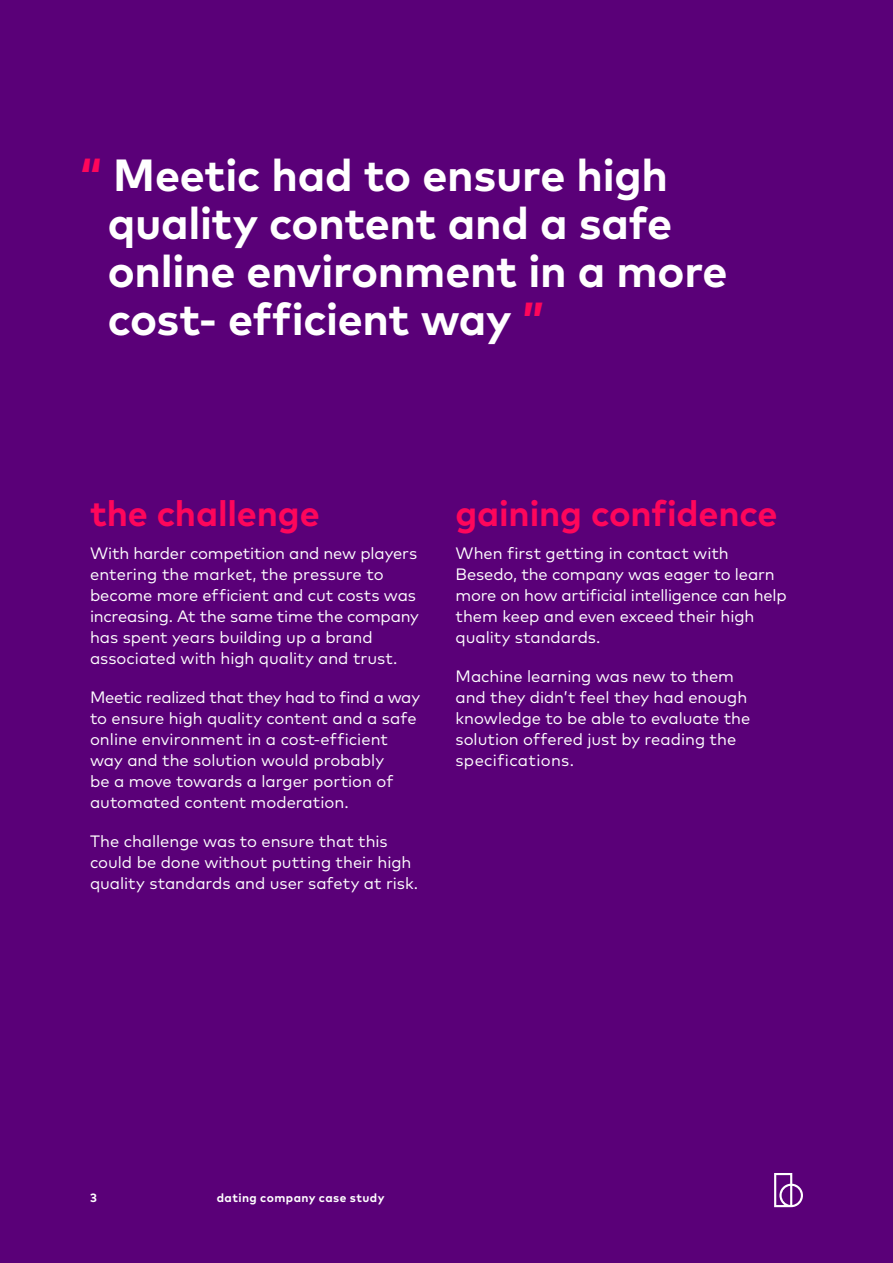
<style>
.page{position:relative;width:893px;height:1263px;background:#5a0078}
.page>*{position:absolute;margin:0;border:0;box-sizing:border-box;transform-origin:0 0}
.t1{font:700 45px/48px "Mark Pro";letter-spacing:-.005em;color:#fff}
.t2{font:700 36px "Mark Pro";letter-spacing:-.005em;color:#fe065b}
.t3{font:16.5px/21px "Mark Pro";letter-spacing:-.005em;color:#fff}
.t4{font:700 12px "Mark Pro";letter-spacing:.035em;color:#fff}
.s1{color:#fe065b}
</style>
<div class="page">
<svg style="left:774px;top:1173px;width:29px;height:34px"></svg>
<h1 class="t1" style="left:108px;top:147px;width:621px;text-indent:-28px"><span class="s1">“</span> Meetic had to ensure high quality content and a safe online environment in a more cost- efficient way <span class="s1">”</span></h1>
<h2 class="t2" style="left:90px;top:486px;width:231px">the challenge</h2>
<p class="t3" style="left:90px;top:541px;width:330px">With harder competition and new players entering the market, the pressure to become more efficient and cut costs was increasing. At the same time the company has spent years building up a brand associated with high quality and trust.</p>
<p class="t3" style="left:90px;top:685px;width:332px">Meetic realized that they had to find a way to ensure high quality content and a safe online environment in a cost-efficient way and the solution would probably<br>be a move towards a larger portion of automated content moderation.</p>
<p class="t3" style="left:90px;top:829px;width:330px">The challenge was to ensure that this could be done without putting their high quality standards and user safety at risk.</p>
<h2 class="t2" style="left:455px;top:486px;width:324px">gaining confidence</h2>
<p class="t3" style="left:455px;top:541px;width:333px">When first getting in contact with Besedo, the company was eager to learn more on how artificial intelligence can help them keep and even exceed their high quality standards.</p>
<p class="t3" style="left:455px;top:664px;width:296px">Machine learning was new to them and they didn’t feel they had enough knowledge to be able to evaluate the solution offered just by reading the specifications.</p>
<p class="t4" style="left:90px;top:1188px;width:8px">3</p>
<p class="t4" style="left:217px;top:1188px;width:169px">dating company case study</p>
</div>
